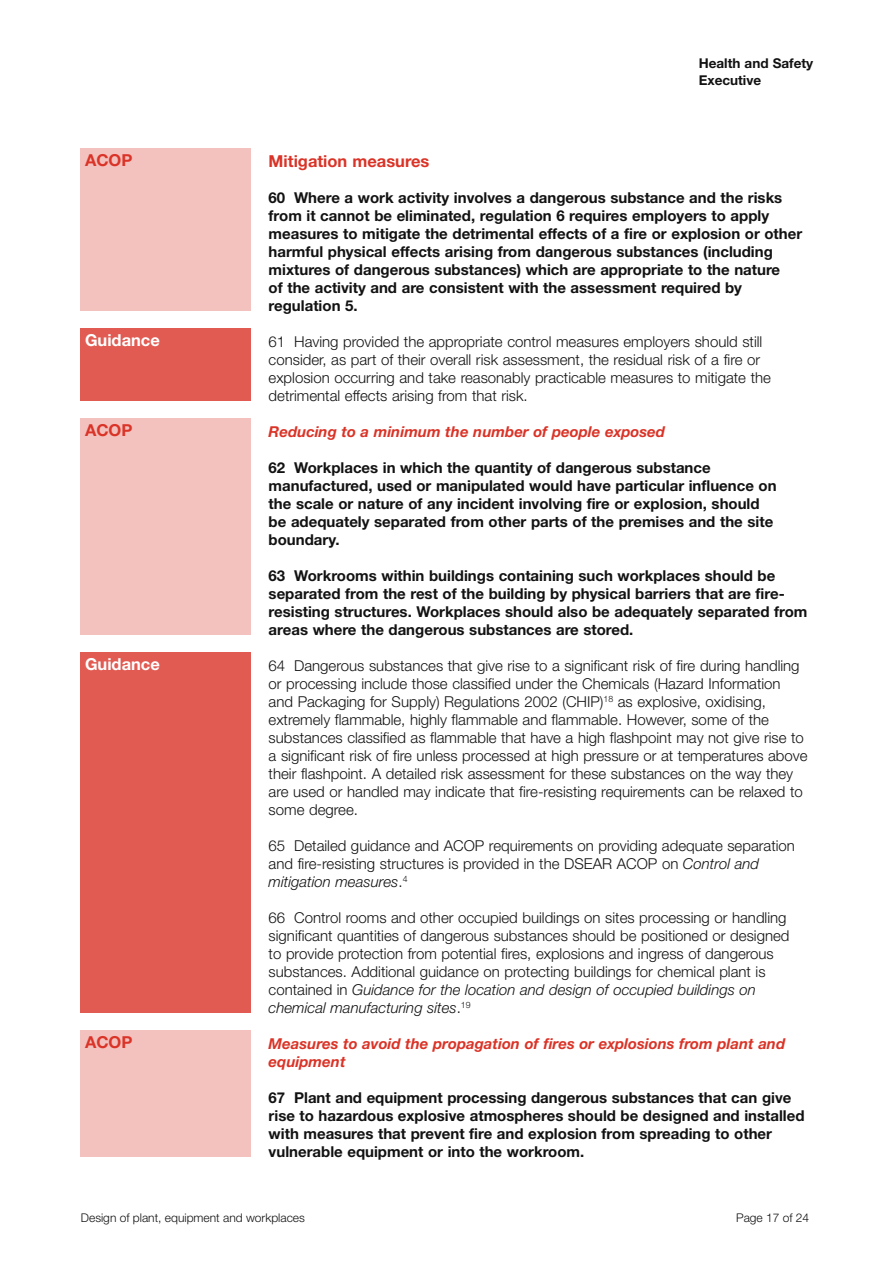
<style>
.page{position:relative;width:893px;height:1263px;background:#fff}
.page>*{position:absolute;margin:0;border:0;box-sizing:border-box;transform-origin:0 0}
.t1{font:700 16.5px "Helvetica Neue";color:#da3327}
.t2{font:700 16.5px "Helvetica Neue";color:#fff}
.Body_text{font:300 15px/18px "Helvetica Neue";color:#121212}
.Body_text-2{font:700 15px/18px "Helvetica Neue";color:#121212}
.t3{font:italic 700 15px/18px "Helvetica Neue";color:#da3327}
.Body_text-3{font:700 13.5px/16.5px "Helvetica Neue";color:#121212}
.Running_head_page_nu{font:300 12px "Helvetica Neue";color:#121212}
.s1{font-style:italic}
</style>
<div class="page">
<div style="left:81px;top:149px;width:170px;height:162px;background:#f4c2be"></div>
<div style="left:81px;top:419px;width:170px;height:216px;background:#f4c2be"></div>
<div style="left:81px;top:1031px;width:170px;height:126px;background:#f4c2be"></div>
<div style="left:81px;top:329px;width:170px;height:72px;background:#e15b52"></div>
<div style="left:81px;top:653px;width:170px;height:360px;background:#e15b52"></div>
<p class="t1" style="left:85px;top:150px;width:49px">ACOP</p>
<p class="t2" style="left:85px;top:330px;width:76px">Guidance</p>
<p class="t1" style="left:85px;top:420px;width:49px">ACOP</p>
<p class="t2" style="left:85px;top:654px;width:76px">Guidance</p>
<p class="t1" style="left:85px;top:1032px;width:49px">ACOP</p>
<p class="Body_text-3" style="left:699px;top:55px;width:116px">Health and Safety<br>Executive</p>
<h2 class="t1" style="left:269px;top:151px;width:162px">Mitigation measures</h2>
<p class="Body_text-2" style="left:269px;top:188px;width:535px">60 Where a work activity involves a dangerous substance and the risks from it cannot be eliminated, regulation 6 requires employers to apply measures to mitigate the detrimental effects of a fire or explosion or other harmful physical effects arising from dangerous substances (including mixtures of dangerous substances) which are appropriate to the nature</p>
<p class="Body_text-2" style="left:269px;top:278px;width:475px">of the activity and are consistent with the assessment required by</p>
<p class="Body_text-2" style="left:269px;top:296px;width:91px">regulation 5.</p>
<p class="Body_text" style="left:269px;top:332px;width:504px">61 Having provided the appropriate control measures employers should still consider, as part of their overall risk assessment, the residual risk of a fire or explosion occurring and take reasonably practicable measures to mitigate the detrimental effects arising from that risk.</p>
<h3 class="t3" style="left:269px;top:422px;width:398px">Reducing to a minimum the number of people exposed</h3>
<p class="Body_text-2" style="left:269px;top:458px;width:510px">62 Workplaces in which the quantity of dangerous substance manufactured, used or manipulated would have particular influence on the scale or nature of any incident involving fire or explosion, should be adequately separated from other parts of the premises and the site boundary.</p>
<p class="Body_text-2" style="left:269px;top:566px;width:540px">63 Workrooms within buildings containing such workplaces should be separated from the rest of the building by physical barriers that are fire&shy;resisting structures. Workplaces should also be adequately separated from areas where the dangerous substances are stored.</p>
<p class="Body_text" style="left:269px;top:656px;width:540px">64 Dangerous substances that give rise to a significant risk of fire during handling or processing include those classified under the Chemicals (Hazard Information and Packaging for Supply) Regulations 2002 (CHIP)<sup>18</sup> as explosive, oxidising, extremely flammable, highly flammable and flammable. However, some of the substances classified as flammable that have a high flashpoint may not give rise to a significant risk of fire unless processed at high pressure or at temperatures above their flashpoint. A detailed risk assessment for these substances on the way they are used or handled may indicate that fire-resisting requirements can be relaxed to some degree.</p>
<p class="Body_text" style="left:269px;top:836px;width:528px">65 Detailed guidance and ACOP requirements on providing adequate separation and fire-resisting structures is provided in the DSEAR ACOP on <span class="s1">Control and mitigation measures</span>.<sup>4</sup></p>
<p class="Body_text" style="left:269px;top:908px;width:522px">66 Control rooms and other occupied buildings on sites processing or handling significant quantities of dangerous substances should be positioned or designed to provide protection from potential fires, explosions and ingress of dangerous substances. Additional guidance on protecting buildings for chemical plant is contained in <span class="s1">Guidance for the location and design of occupied buildings on chemical manufacturing sites</span>.<sup>19</sup></p>
<h3 class="t3" style="left:269px;top:1034px;width:518px">Measures to avoid the propagation of fires or explosions from plant and equipment</h3>
<p class="Body_text-2" style="left:269px;top:1088px;width:537px">67 Plant and equipment processing dangerous substances that can give rise to hazardous explosive atmospheres should be designed and installed with measures that prevent fire and explosion from spreading to other vulnerable equipment or into the workroom.</p>
<p class="Running_head_page_nu" style="left:81px;top:1211px;width:226px">Design of plant, equipment and workplaces</p>
<p class="Running_head_page_nu" style="left:736px;top:1211px;width:75px">Page 17 of 24</p>
</div>
